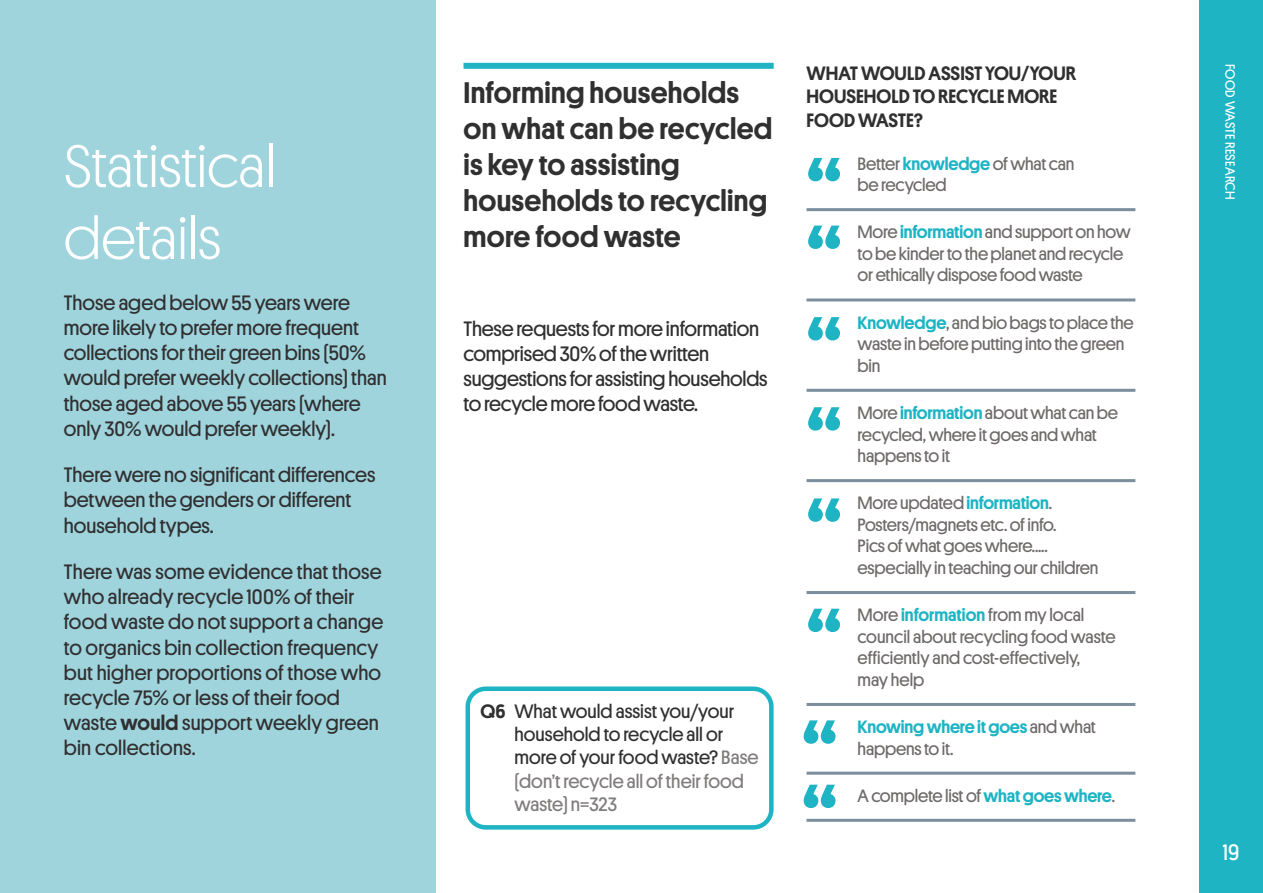
<style>
.page{position:relative;width:1263px;height:893px;background:#fff}
.page>*{position:absolute;margin:0;border:0;box-sizing:border-box;transform-origin:0 0}
.t1{font:500 87.6px "Platform";color:#1eb4c4}
.t2{font:300 60px/72px "Platform";color:#fff}
.h3_LtBlue{font:500 30px/36px "Platform";letter-spacing:.01em;color:#313031}
.t3{font:22.5px "Platform";color:#fff}
.t4{font:21px/25.2px "Platform";color:#313031}
.footerA_LtBlue{font:19.5px/23.4px "Platform";color:#313031}
.t5{font:500 19.5px/23.4px "Platform";color:#313031}
.quote__small_1_colum{font:18px/21.6px "Platform";letter-spacing:-.01em;color:#6e6a69}
.t6{font:13.5px "Platform";letter-spacing:.02em;color:#fff}
.s1{font-weight:500}
.s2{color:#807c7c}
.s3{font-weight:500;color:#1eb4c4}
</style>
<div class="page">
<div style="left:0;top:0;width:435px;height:893px;background:#9fd4dd"></div>
<div style="left:1199px;top:0;width:64px;height:893px;background:#1eb4c4"></div>
<div style="left:463px;top:63px;width:311px;height:6px;background:#1eb4c4"></div>
<div style="left:465px;top:686px;width:308px;height:144px;border:4px solid #1eb4c4;border-radius:18px"></div>
<hr style="left:806px;top:208px;width:329px;height:3px;background:#7b8e9d">
<hr style="left:806px;top:298px;width:329px;height:3px;background:#7b8e9d">
<hr style="left:806px;top:389px;width:329px;height:3px;background:#7b8e9d">
<hr style="left:806px;top:479px;width:329px;height:3px;background:#7b8e9d">
<hr style="left:806px;top:591px;width:329px;height:3px;background:#7b8e9d">
<hr style="left:806px;top:703px;width:329px;height:3px;background:#7b8e9d">
<hr style="left:806px;top:772px;width:329px;height:3px;background:#7b8e9d">
<hr style="left:806px;top:819px;width:329px;height:3px;background:#7b8e9d">
<p class="t2" style="left:64px;top:127px;width:213px">Statistical details</p>
<p class="t4" style="left:64px;top:289px;width:324px">Those aged below 55 years were more likely to prefer more frequent collections for their green bins (50% would prefer weekly collections) than those aged above 55 years (where only 30% would prefer weekly).</p>
<p class="t4" style="left:64px;top:461px;width:313px">There were no significant differences between the genders or different household types.</p>
<p class="t4" style="left:64px;top:558px;width:321px">There was some evidence that those who already recycle 100% of their food waste do not support a change to organics bin collection frequency but higher proportions of those who recycle 75% or less of their food waste <span class="s1">would</span> support weekly green bin collections.</p>
<p class="h3_LtBlue" style="left:463px;top:73px;width:310px">Informing households on what can be recycled is key to assisting households to recycling more food waste</p>
<p class="t4" style="left:463px;top:315px;width:306px">These requests for more information comprised 30% of the written suggestions for assisting households to recycle more food waste.</p>
<p class="footerA_LtBlue" style="left:514px;top:698px;width:246px;text-indent:-34px"><span class="s1">Q6</span> What would assist you/your household to recycle all or more of your food waste? <span class="s2">Base (don’t recycle all of their food waste) n=323</span></p>
<p class="t5" style="left:806px;top:60px;width:271px">WHAT WOULD ASSIST YOU/YOUR<br>HOUSEHOLD TO RECYCLE MORE<br>FOOD WASTE?</p>
<p class="quote__small_1_colum" style="left:857px;top:151px;width:218px">Better <span class="s3">knowledge</span> of what can be recycled</p>
<p class="quote__small_1_colum" style="left:857px;top:220px;width:275px">More <span class="s3">information</span> and support on how to be kinder to the planet and recycle or ethically dispose food waste</p>
<p class="quote__small_1_colum" style="left:857px;top:310px;width:278px"><span class="s3">Knowledge</span>, and bio bags to place the waste in before putting into the green bin</p>
<p class="quote__small_1_colum" style="left:857px;top:401px;width:262px">More <span class="s3">information</span> about what can be recycled, where it goes and what happens to it</p>
<p class="quote__small_1_colum" style="left:857px;top:491px;width:242px">More updated <span class="s3">information</span>.<br>Posters/magnets etc. of info.<br>Pics of what goes where..... especially in teaching our children</p>
<p class="quote__small_1_colum" style="left:857px;top:603px;width:260px">More <span class="s3">information</span> from my local council about recycling food waste efficiently and cost-effectively,<br>may help</p>
<p class="quote__small_1_colum" style="left:857px;top:715px;width:240px"><span class="s3">Knowing where it goes</span> and what happens to it.</p>
<p class="quote__small_1_colum" style="left:857px;top:784px;width:259px">A complete list of <span class="s3">what goes where</span>.</p>
<p class="t1" style="left:806px;top:125px;width:36px">“</p>
<p class="t1" style="left:806px;top:192px;width:36px">“</p>
<p class="t1" style="left:806px;top:284px;width:36px">“</p>
<p class="t1" style="left:806px;top:374px;width:36px">“</p>
<p class="t1" style="left:806px;top:465px;width:36px">“</p>
<p class="t1" style="left:806px;top:575px;width:36px">“</p>
<p class="t1" style="left:802px;top:687px;width:36px">“</p>
<p class="t1" style="left:802px;top:751px;width:36px">“</p>
<p class="t6" style="left:1240px;top:64px;width:137px;rotate:90deg">FOOD WASTE RESEARCH</p>
<p class="t3" style="left:1223px;top:836px;width:18px">19</p>
</div>
